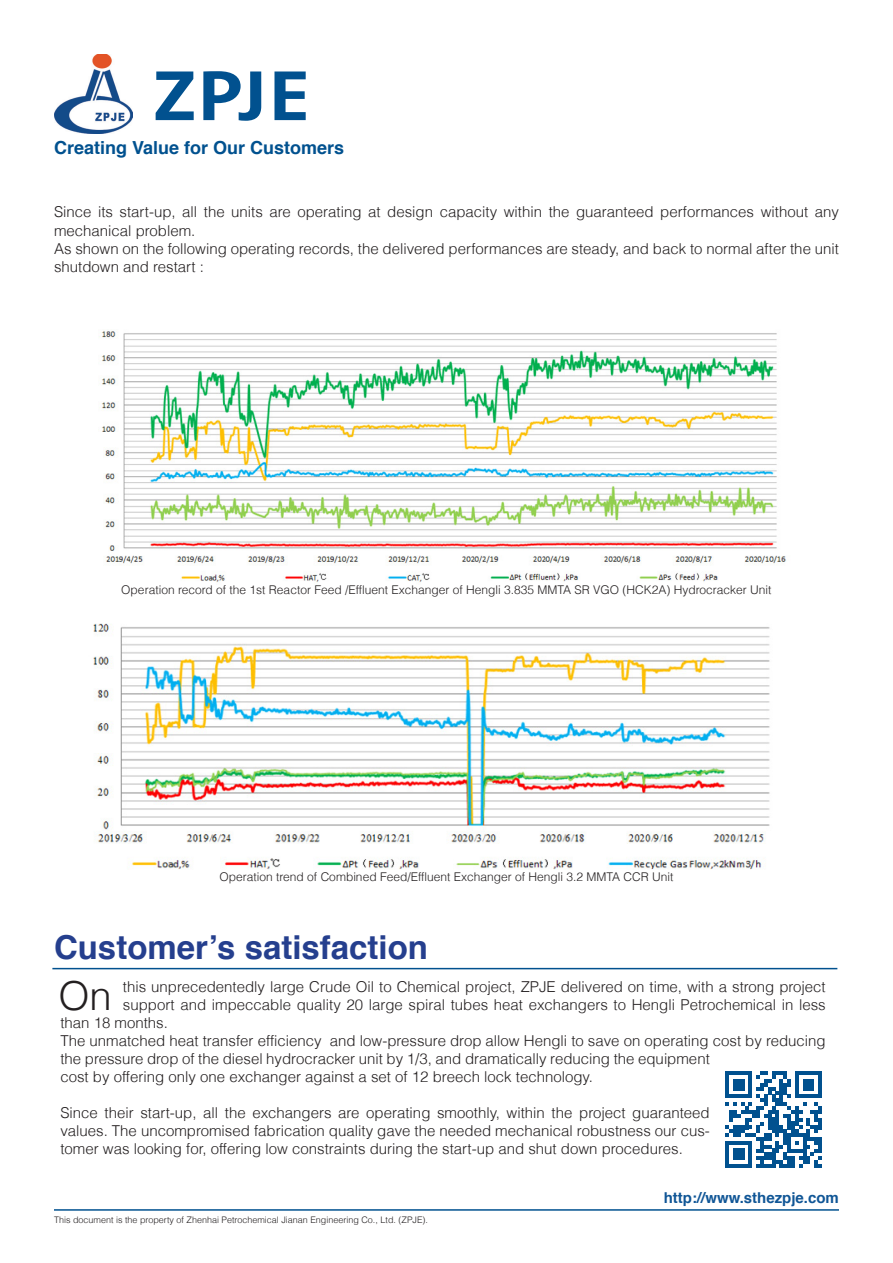
<style>
.page{position:relative;width:893px;height:1263px;background:#fff}
.page>*{position:absolute;margin:0;border:0;box-sizing:border-box;transform-origin:0 0}
.t1{font:700 72px "The Sans B7";color:#01518f;scale:1.18 1}
.t2{font:300 40.05px "Helvetica";color:#231f20}
.t3{font:700 33px "Helvetica";color:#253f8e}
.t4{font:700 18px "Helvetica";color:#01518f}
.t5{font:300 15px/18px "Helvetica";color:#231f20}
.t6{font:700 15px "Helvetica";color:#105696}
.t7{font:300 12px "Helvetica";color:#231f20}
.t8{font:300 9px "Helvetica";color:#231f20}
</style>
<div class="page">
<svg style="left:725px;top:1071px;width:97px;height:97px"></svg>
<hr style="left:54px;top:1209px;width:785px;height:2px;background:#01518f">
<img style="left:54px;top:54px;width:79px;height:80px">
<img style="left:99px;top:331px;width:687px;height:252px">
<img style="left:93px;top:623px;width:677px;height:247px">
<hr style="left:52px;top:968px;width:785px;height:1px;background:#01518f">
<h1 class="t1" style="left:152px;top:58px;width:136px">ZPJE</h1>
<p class="t4" style="left:54px;top:133px;width:292px">Creating Value for Our Customers</p>
<p class="t5" style="left:54px;top:203px;width:786px">Since its start-up, all the units are operating at design capacity within the guaranteed performances without any mechanical problem.<br>As shown on the following operating records, the delivered performances are steady, and back to normal after the unit shutdown and restart :</p>
<p class="t7" style="left:121px;top:582px;width:652px">Operation record of the 1st Reactor Feed /Effluent Exchanger of Hengli 3.835 MMTA SR VGO (HCK2A) Hydrocracker Unit</p>
<p class="t7" style="left:219px;top:869px;width:455px">Operation trend of Combined Feed/Effluent Exchanger of Hengli 3.2 MMTA CCR Unit</p>
<h3 class="t3" style="left:54px;top:920px;width:376px">Customer’s satisfaction</h3>
<h2 class="t2" style="left:58px;top:971px;width:55px">On</h2>
<p class="t5" style="left:123px;top:978px;width:704px">this unprecedentedly large Crude Oil to Chemical project, ZPJE delivered on time, with a strong project</p>
<p class="t5" style="left:123px;top:996px;width:704px">support and impeccable quality 20 large spiral tubes heat exchangers to Hengli Petrochemical in less</p>
<p class="t5" style="left:60px;top:1014px;width:109px">than 18 months.</p>
<p class="t5" style="left:60px;top:1032px;width:767px">The unmatched heat transfer efficiency and low-pressure drop allow Hengli to save on operating cost by reducing</p>
<p class="t5" style="left:60px;top:1050px;width:651px">the pressure drop of the diesel hydrocracker unit by 1/3, and dramatically reducing the equipment</p>
<p class="t5" style="left:60px;top:1068px;width:534px">cost by offering only one exchanger against a set of 12 breech lock technology.</p>
<p class="t5" style="left:60px;top:1104px;width:651px;text-align:justify">Since their start-up, all the exchangers are operating smoothly, within the project guaranteed values. The uncompromised fabrication quality gave the needed mechanical robustness our cus&shy;tomer was looking for, offering low constraints during the start-up and shut down procedures.</p>
<p class="t8" style="left:54px;top:1214px;width:375px">This document is the property of Zhenhai Petrochemical Jianan Engineering Co., Ltd. (ZPJE).</p>
<p class="t6" style="left:664px;top:1185px;width:177px">http://www.sthezpje.com</p>
</div>
